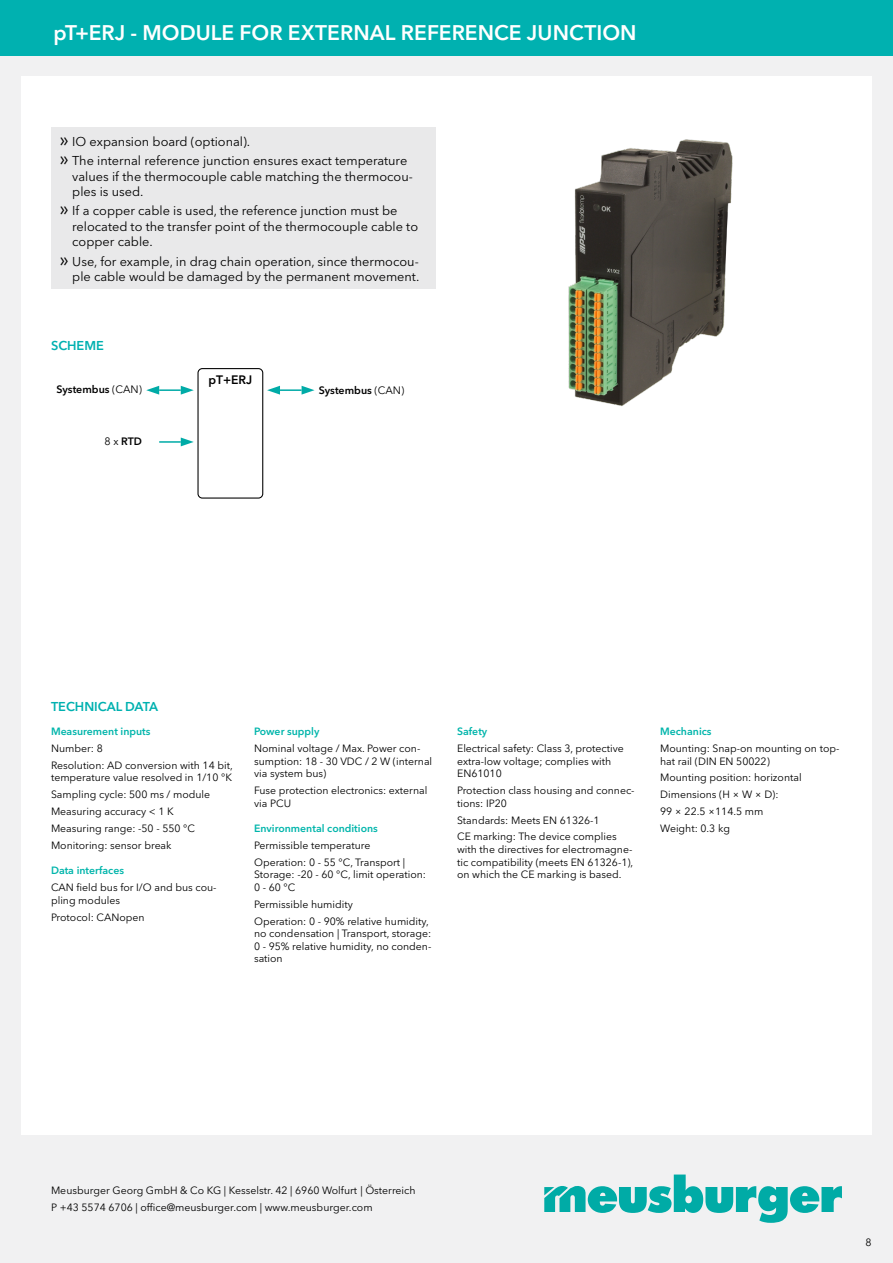
<style>
.page{position:relative;width:893px;height:1263px;background:#fff}
.page>*{position:absolute;margin:0;border:0;box-sizing:border-box;transform-origin:0 0}
.t1{font:600 21px "Avenir Next W1 G";color:#fff}
.t2{font:12.75px/15.3px "Avenir Next W1 G";color:#000}
.t3{font:600 12.75px "Avenir Next W1 G";color:#00b1b0}
.t4{font:600 12.15px "Avenir Next W1 G";color:#000}
.t5{font:600 10.65px "Avenir Next W1 G";color:#000}
.t6{font:10.5px/12.6px "Avenir Next W1 G";color:#000}
.t7{font:600 10.5px "Avenir Next W1 G";color:#00b5ab}
.s1{font-size:19.5px}
.s2{font-weight:400}
</style>
<div class="page">
<div style="left:0;top:55px;width:893px;height:1208px;background:#f1f1f2"></div>
<div style="left:21px;top:77px;width:851px;height:1058px;background:#fff"></div>
<div style="left:0;top:0;width:893px;height:55px;background:#00b1b0"></div>
<svg style="left:544px;top:1174px;width:298px;height:49px"></svg>
<img style="left:568px;top:139px;width:165px;height:267px">
<div style="left:51px;top:128px;width:385px;height:161px;background:#e9e9ea"></div>
<div style="left:197px;top:368px;width:66px;height:131px;border:1px solid #000;border-radius:4px"></div>
<hr style="left:280px;top:389px;width:22px;height:2px;background:#00aba7">
<svg style="left:267px;top:386px;width:13px;height:9px"></svg>
<svg style="left:302px;top:386px;width:13px;height:9px"></svg>
<hr style="left:159px;top:389px;width:22px;height:2px;background:#00aba7">
<svg style="left:146px;top:386px;width:13px;height:9px"></svg>
<svg style="left:181px;top:386px;width:13px;height:9px"></svg>
<hr style="left:159px;top:441px;width:22px;height:2px;background:#00aba7">
<svg style="left:181px;top:437px;width:13px;height:9px"></svg>
<h1 class="t1" style="left:53px;top:20px;width:585px">pT+ERJ - MODULE FOR EXTERNAL REFERENCE JUNCTION</h1>
<p class="t2" style="left:60px;top:132px;width:349px;line-height:19.5px"><span class="s1">»</span> IO expansion board (optional).<br><span class="s1">»</span> The internal reference junction ensures exact temperature</p>
<p class="t2" style="left:72px;top:168px;width:342px">values if the thermocouple cable matching the thermocou&shy;ples is used.</p>
<p class="t2" style="left:72px;top:203px;width:347px;text-indent:-13px"><span class="s1">»</span> If a copper cable is used, the reference junction must be relocated to the transfer point of the thermocouple cable to copper cable.</p>
<p class="t2" style="left:60px;top:253px;width:361px;text-align:right"><span class="s1">»</span> Use, for example, in drag chain operation, since thermocou&shy;ple cable would be damaged by the permanent movement.</p>
<p class="t3" style="left:51px;top:338px;width:54px">SCHEME</p>
<p class="t5" style="left:57px;top:383px;width:87px">Systembus <span class="s2">(CAN)</span></p>
<p class="t5" style="left:104px;top:435px;width:39px"><span class="s2">8 x</span> RTD</p>
<p class="t4" style="left:208px;top:373px;width:45px">pT+ERJ</p>
<p class="t5" style="left:319px;top:384px;width:87px">Systembus <span class="s2">(CAN)</span></p>
<p class="t3" style="left:51px;top:699px;width:109px">TECHNICAL DATA</p>
<p class="t7" style="left:51px;top:725px;width:101px">Measurement inputs</p>
<p class="t6" style="left:51px;top:740px;width:183px;line-height:16.8px">Number: 8<br>Resolution: AD conversion with 14 bit,</p>
<p class="t6" style="left:51px;top:769px;width:182px;line-height:16.8px">temperature value resolved in 1/10 °K<br>Sampling cycle: 500 ms / module<br>Measuring accuracy &lt; 1 K<br>Measuring range: -50 - 550 °C<br>Monitoring: sensor break</p>
<p class="t7" style="left:51px;top:864px;width:74px">Data interfaces</p>
<p class="t6" style="left:51px;top:881px;width:167px">CAN field bus for I/O and bus cou&shy;pling modules</p>
<p class="t6" style="left:51px;top:910px;width:95px">Protocol: CANopen</p>
<p class="t7" style="left:254px;top:725px;width:67px">Power supply</p>
<p class="t6" style="left:254px;top:742px;width:180px">Nominal voltage / Max. Power con&shy;sumption: 18 - 30 VDC / 2 W (internal via system bus)</p>
<p class="t6" style="left:254px;top:784px;width:175px">Fuse protection electronics: external via PCU</p>
<p class="t7" style="left:254px;top:822px;width:125px">Environmental conditions</p>
<p class="t6" style="left:254px;top:837px;width:153px;line-height:16.8px">Permissible temperature<br>Operation: 0 - 55 °C, Transport |</p>
<p class="t6" style="left:254px;top:868px;width:174px">Storage: -20 - 60 °C, limit operation:<br>0 - 60 °C</p>
<p class="t6" style="left:254px;top:896px;width:176px;line-height:16.8px">Permissible humidity<br>Operation: 0 - 90% relative humidity,</p>
<p class="t6" style="left:254px;top:927px;width:179px;text-align:justify">no condensation | Transport, storage:<br>0 - 95% relative humidity, no conden&shy;sation</p>
<p class="t7" style="left:457px;top:725px;width:32px">Safety</p>
<p class="t6" style="left:457px;top:742px;width:168px">Electrical safety: Class 3, protective extra-low voltage; complies with<br>EN61010</p>
<p class="t6" style="left:457px;top:784px;width:179px">Protection class housing and connec&shy;tions: IP20</p>
<p class="t6" style="left:457px;top:811px;width:161px;line-height:16.8px">Standards: Meets EN 61326-1<br>CE marking: The device complies</p>
<p class="t6" style="left:457px;top:843px;width:178px;text-align:justify">with the directives for electromagne&shy;tic compatibility (meets EN 61326-1), on which the CE marking is based.</p>
<p class="t7" style="left:660px;top:725px;width:53px">Mechanics</p>
<p class="t6" style="left:660px;top:742px;width:181px">Mounting: Snap-on mounting on top&shy;hat rail (DIN EN 50022)</p>
<p class="t6" style="left:660px;top:769px;width:143px;line-height:16.8px">Mounting position: horizontal<br>Dimensions (H × W × D):<br>99 × 22.5 ×114.5 mm<br>Weight: 0.3 kg</p>
<p class="t6" style="left:51px;top:1182px;width:366px;line-height:16.8px">Meusburger Georg GmbH &amp; Co KG | Kesselstr. 42 | 6960 Wolfurt | Österreich<br>P +43 5574 6706 | office@meusburger.com | www.meusburger.com</p>
<p class="t6" style="left:866px;top:1236px;width:8px">8</p>
</div>
